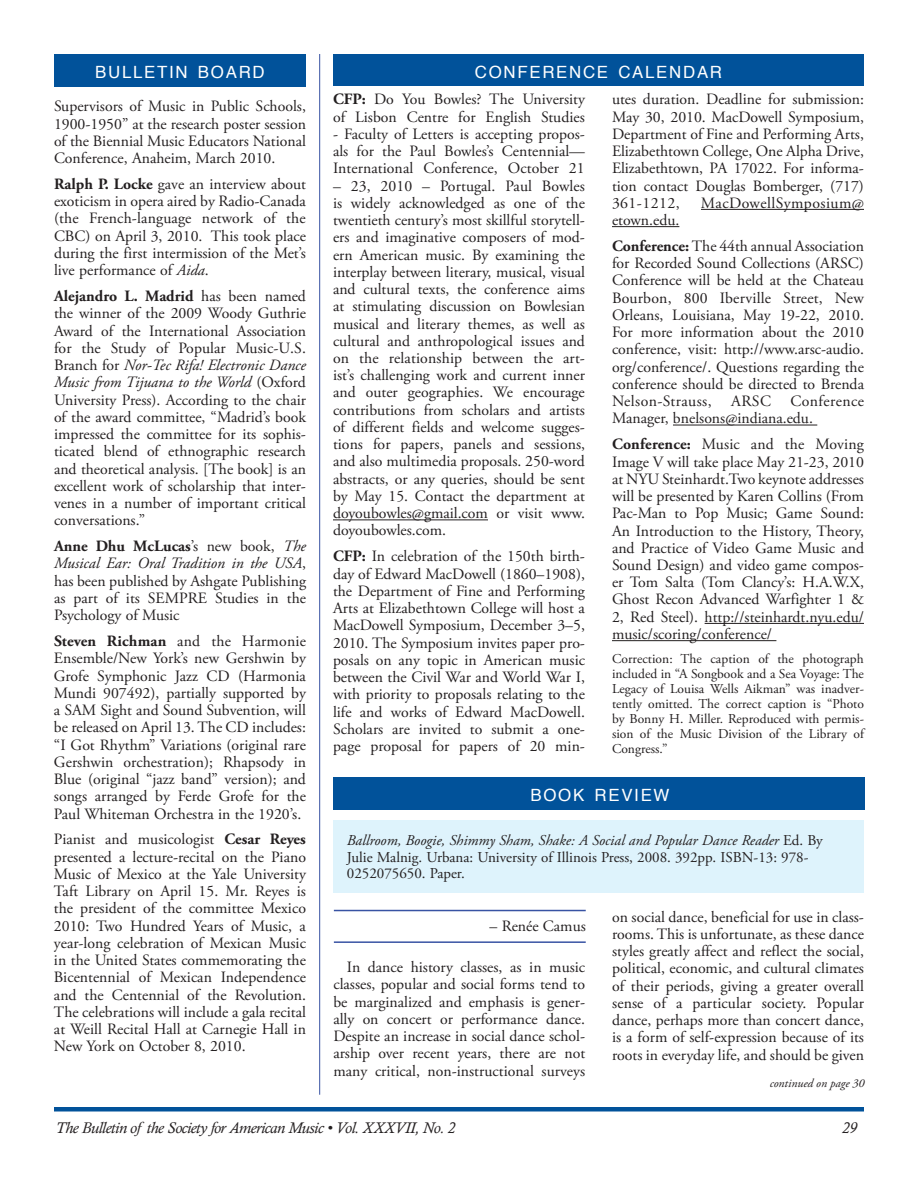
<style>
.page{position:relative;width:918px;height:1188px;background:#fff}
.page>*{position:absolute;margin:0;border:0;box-sizing:border-box;transform-origin:0 0}
.t1{font:16.8px "Helvetica";letter-spacing:.1em;color:#fff}
.t2{font:15.75px/17.2px "Adobe Garamond Pro";color:#231f20;text-align:justify}
.t3{font:italic 15.75px "Calisto";letter-spacing:-.025em;color:#231f20}
.t4{font:15.75px "Adobe Garamond Pro";letter-spacing:.03em;color:#231f20}
.t5{font:15px/16.5px "Adobe Garamond Pro";color:#231f20}
.t6{font:13.5px/15px "Adobe Garamond Pro";color:#231f20;text-align:justify}
.t7{font:italic 12px "Adobe Garamond Pro";color:#231f20}
.s1{font-weight:700}
.s2{font-style:italic}
</style>
<div class="page">
<div style="left:54px;top:1107px;width:810px;height:5px;background:#01529a"></div>
<div style="left:333px;top:54px;width:531px;height:32px;background:#01529a"></div>
<div style="left:54px;top:54px;width:252px;height:32px;background:#01529a"></div>
<hr style="left:333px;top:519px;width:155px;height:1px;background:#231f20">
<hr style="left:701px;top:209px;width:163px;height:1px;background:#231f20">
<hr style="left:612px;top:226px;width:67px;height:1px;background:#231f20">
<hr style="left:673px;top:425px;width:144px;height:1px;background:#231f20">
<hr style="left:705px;top:623px;width:159px;height:1px;background:#231f20">
<hr style="left:612px;top:640px;width:164px;height:1px;background:#231f20">
<hr style="left:334px;top:941px;width:252px;height:2px;background:#3853a3">
<hr style="left:334px;top:910px;width:252px;height:1px;background:#3853a3">
<div style="left:333px;top:821px;width:531px;height:72px;background:#def3fc"></div>
<div style="left:333px;top:777px;width:531px;height:32px;background:#01529a"></div>
<hr style="left:319px;top:54px;width:1px;height:1041px;background:#3853a3">
<p class="t1" style="left:95px;top:58px;width:130px">BULLETIN BOARD</p>
<p class="t2" style="left:54px;top:98px;width:253px">Supervisors of Music in Public Schools, 1900-1950” at the research poster session of the Biennial Music Educators National Conference, Anaheim, March 2010.</p>
<p class="t2" style="left:54px;top:176px;width:254px"><span class="s1">Ralph P. Locke</span> gave an interview about exoticism in opera aired by Radio-Canada (the French-language network of the CBC) on April 3, 2010. This took place during the first intermission of the Met’s live performance of <span class="s2">Aida</span>.</p>
<p class="t2" style="left:54px;top:288px;width:254px"><span class="s1">Alejandro L. Madrid</span> has been named the winner of the 2009 Woody Guthrie Award of the International Association for the Study of Popular Music-U.S.<br>Branch for <span class="s2">Nor-Tec Rifa! Electronic Dance Music from Tijuana to the World</span> (Oxford University Press). According to the chair of the award committee, “Madrid’s book impressed the committee for its sophis&shy;ticated blend of ethnographic research and theoretical analysis. [The book] is an excellent work of scholarship that inter&shy;venes in a number of important critical conversations.”</p>
<p class="t2" style="left:54px;top:538px;width:254px"><span class="s1">Anne Dhu McLucas</span>’s new book, <span class="s2">The Musical Ear: Oral Tradition in the USA</span>, has been published by Ashgate Publishing as part of its SEMPRE Studies in the Psychology of Music</p>
<p class="t2" style="left:54px;top:633px;width:254px"><span class="s1">Steven Richman</span> and the Harmonie Ensemble/New York’s new Gershwin by Grofe Symphonic Jazz CD (Harmonia Mundi 907492), partially supported by a SAM Sight and Sound Subvention, will be released on April 13. The CD includes: “I Got Rhythm” Variations (original rare Gershwin orchestration); Rhapsody in Blue (original “jazz band” version); and songs arranged by Ferde Grofe for the Paul Whiteman Orchestra in the 1920’s.</p>
<p class="t2" style="left:54px;top:831px;width:254px">Pianist and musicologist <span class="s1">Cesar Reyes </span>presented a lecture-recital on the Piano Music of Mexico at the Yale University Taft Library on April 15. Mr. Reyes is the president of the committee Mexico 2010: Two Hundred Years of Music, a year-long celebration of Mexican Music in the United States commemorating the Bicentennial of Mexican Independence and the Centennial of the Revolution.<br>The celebrations will include a gala recital at Weill Recital Hall at Carnegie Hall in New York on October 8, 2010.</p>
<p class="t1" style="left:475px;top:58px;width:209px">CON FERENCE CALENDAR</p>
<p class="t2" style="left:333px;top:91px;width:254px"><span class="s1">CFP:</span> Do You Bowles? The University of Lisbon Centre for English Studies</p>
<p class="t2" style="left:333px;top:126px;width:254px">- Faculty of Letters is accepting propos&shy;als for the Paul Bowles’s Centennial— International Conference, October 21</p>
<p class="t2" style="left:333px;top:177px;width:254px">– 23, 2010 – Portugal. Paul Bowles is widely acknowledged as one of the twentieth century’s most skillful storytell&shy;ers and imaginative composers of mod&shy;ern American music. By examining the interplay between literary, musical, visual and cultural texts, the conference aims at stimulating discussion on Bowlesian musical and literary themes, as well as cultural and anthropological issues and on the relationship between the art&shy;ist’s challenging work and current inner and outer geographies. We encourage contributions from scholars and artists of different fields and welcome sugges&shy;tions for papers, panels and sessions, and also multimedia proposals. 250-word abstracts, or any queries, should be sent by May 15. Contact the department at doyoubowles@gmail.com or visit www. doyoubowles.com.</p>
<p class="t2" style="left:333px;top:548px;width:254px"><span class="s1">CFP:</span> In celebration of the 150th birth&shy;day of Edward MacDowell (1860–1908), the Department of Fine and Performing Arts at Elizabethtown College will host a MacDowell Symposium, December 3–5, 2010. The Symposium invites paper pro&shy;posals on any topic in American music between the Civil War and World War I, with priority to proposals relating to the life and works of Edward MacDowell.<br>Scholars are invited to submit a one&shy;page proposal for papers of 20 min-</p>
<p class="t2" style="left:612px;top:91px;width:254px">utes duration. Deadline for submission:<br>May 30, 2010. MacDowell Symposium, Department of Fine and Performing Arts, Elizabethtown College, One Alpha Drive, Elizabethtown, PA 17022. For informa&shy;tion contact Douglas Bomberger, (717)<br>361-1212,</p>
<p class="t4" style="left:701px;top:193px;width:165px">MacDowellSymposium@</p>
<p class="t2" style="left:612px;top:208px;width:254px;line-height:26px">etown.edu.<br><span class="s1">Conference:</span> The 44th annual Association</p>
<p class="t2" style="left:612px;top:255px;width:254px">for Recorded Sound Collections (ARSC)<br>Conference will be held at the Chateau Bourbon, 800 Iberville Street, New Orleans, Louisiana, May 19-22, 2010.<br>For more information about the 2010 conference, visit: http://www.arsc-audio. org/conference/. Questions regarding the conference should be directed to Brenda Nelson-Strauss, ARSC Conference Manager, bnelsons@indiana.edu.</p>
<p class="t2" style="left:612px;top:436px;width:254px"><span class="s1">Conference:</span> Music and the Moving Image V will take place May 21-23, 2010 at NYU Steinhardt.Two keynote addresses will be presented by Karen Collins (From Pac-Man to Pop Music; Game Sound:<br>An Introduction to the History, Theory, and Practice of Video Game Music and Sound Design) and video game compos&shy;er Tom Salta (Tom Clancy’s: H.A.W.X, Ghost Recon Advanced Warfighter 1 &amp; 2, Red Steel). http://steinhardt.nyu.edu/ music/scoring/conference/</p>
<p class="t6" style="left:612px;top:651px;width:254px">Correction: The caption of the photograph included in “A Songbook and a Sea Voyage: The Legacy of Louisa Wells Aikman” was inadver&shy;tently omitted. The correct caption is “Photo by Bonny H. Miller. Reproduced with permis&shy;sion of the Music Division of the Library of Congress.”</p>
<p class="t1" style="left:530px;top:781px;width:140px">BOOK REVIEW</p>
<p class="t5" style="left:347px;top:833px;width:477px"><span class="s2">Ballroom, Boogie, Shimmy Sham, Shake: A Social and Popular Dance Reader</span> Ed. By<br>Julie Malnig. Urbana: University of Illinois Press, 2008. 392pp. ISBN-13: 978-<br>0252075650. Paper.</p>
<p class="t2" style="left:490px;top:918px;width:98px">– Renée Camus</p>
<p class="t2" style="left:333px;top:959px;width:253px;text-indent:13px">In dance history classes, as in music classes, popular and social forms tend to be marginalized and emphasis is gener&shy;ally on concert or performance dance.<br>Despite an increase in social dance schol&shy;arship over recent years, there are not many critical, non-instructional surveys</p>
<p class="t2" style="left:612px;top:909px;width:253px">on social dance, beneficial for use in class&shy;rooms. This is unfortunate, as these dance styles greatly affect and reflect the social, political, economic, and cultural climates of their periods, giving a greater overall sense of a particular society. Popular dance, perhaps more than concert dance, is a form of self-expression because of its roots in everyday life, and should be given</p>
<p class="t7" style="left:770px;top:1076px;width:96px">continued on page 30</p>
<p class="t3" style="left:56px;top:1119px;width:401px">The Bulletin of the Society for American Music • Vol. XXXVII, No. 2</p>
<p class="t3" style="left:842px;top:1119px;width:16px">29</p>
</div>
